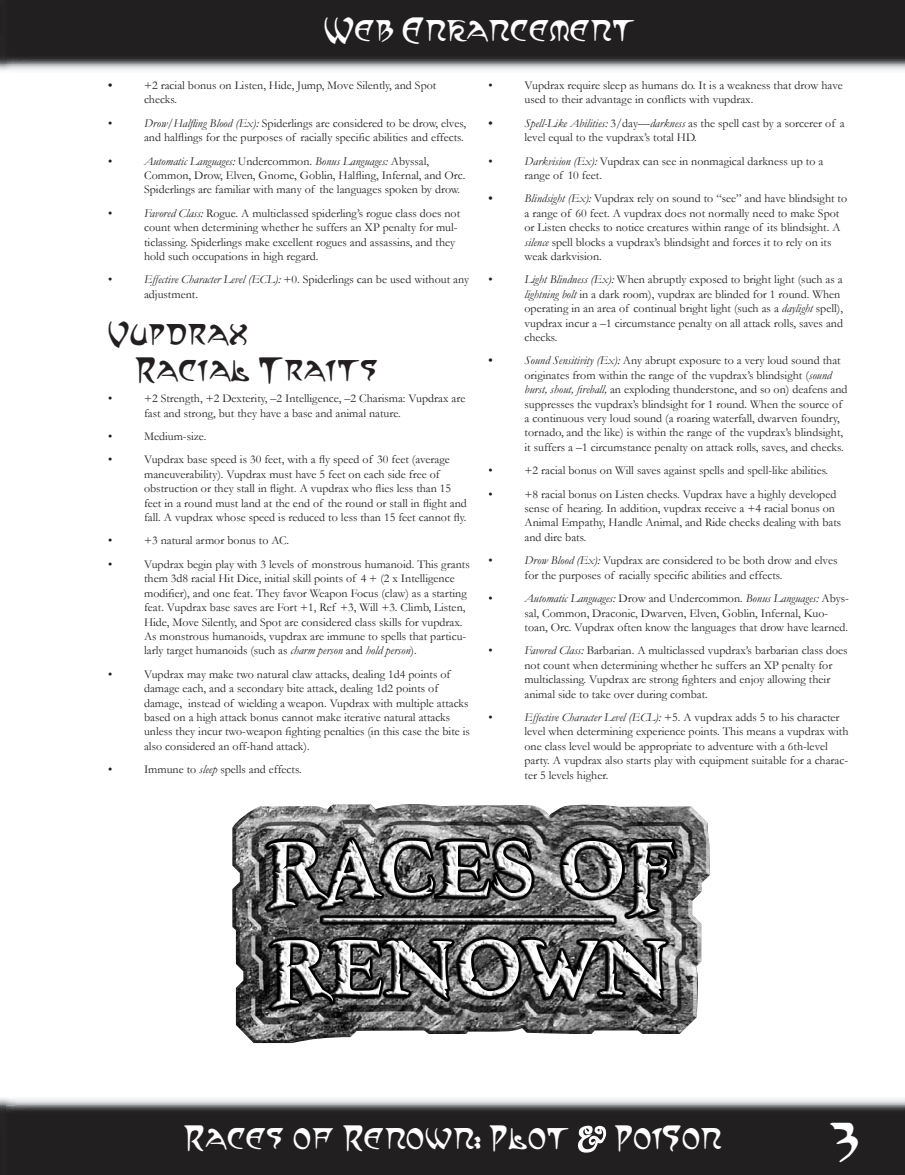
<style>
.page{position:relative;width:905px;height:1175px;background:#fff}
.page>*{position:absolute;margin:0;border:0;box-sizing:border-box;transform-origin:0 0}
.t1{font:39px "Moravia";color:#fff}
.t2{font:27px "Moravia";color:#fff}
.t3{font:27px/36px "Moravia";color:#231f20}
.t4{font:12px/14.4px "Garamond";color:#231f20}
.t5{font:700 12px "Garamond";color:#231f20}
.s1{font-style:italic}
.s2{font-family:"Summerisle";font-size:43.5px}
</style>
<div class="page">
<img style="left:0;top:0;width:904px;height:71px">
<img style="left:6px;top:1098px;width:898px;height:76px">
<img style="left:0;top:1098px;width:16px;height:8px">
<img style="left:0;top:1106px;width:6px;height:68px">
<svg style="left:577px;top:1123px;width:30px;height:30px"></svg>
<img style="left:232px;top:804px;width:478px;height:239px">
<img style="left:267px;top:840px;width:166px;height:69px">
<h2 class="t2" style="left:324px;top:13px;width:312px">Web Enhancement</h2>
<p class="t5" style="left:108px;top:77px;width:6px">•</p>
<p class="t4" style="left:144px;top:78px;width:294px">+2 racial bonus on Listen, Hide, Jump, Move Silently, and Spot checks.</p>
<p class="t4" style="left:108px;top:115px;width:6px">•</p>
<p class="t4" style="left:144px;top:115px;width:323px"><span class="s1">Drow/Halfling Blood (Ex):</span> Spiderlings are considered to be drow, elves, and halflings for the purposes of racially specific abilities and effects.</p>
<p class="t4" style="left:108px;top:153px;width:6px">•</p>
<p class="t4" style="left:144px;top:153px;width:323px"><span class="s1">Automatic Languages:</span> Undercommon. <span class="s1">Bonus Languages:</span> Abyssal,<br>Common, Drow, Elven, Gnome, Goblin, Halfling, Infernal, and Orc.<br>Spiderlings are familiar with many of the languages spoken by drow.</p>
<p class="t4" style="left:108px;top:205px;width:6px">•</p>
<p class="t4" style="left:144px;top:205px;width:317px"><span class="s1">Favored Class:</span> Rogue. A multiclassed spiderling’s rogue class does not count when determining whether he suffers an XP penalty for mul&shy;ticlassing. Spiderlings make excellent rogues and assassins, and they hold such occupations in high regard.</p>
<p class="t4" style="left:108px;top:272px;width:6px">•</p>
<p class="t4" style="left:144px;top:272px;width:326px"><span class="s1">Effective Character Level (ECL):</span> +0. Spiderlings can be used without any adjustment.</p>
<h2 class="t3" style="left:135px;top:315px;width:244px;text-indent:-27px">Vupdrax<br>Racial Traits</h2>
<p class="t4" style="left:108px;top:391px;width:6px">•</p>
<p class="t4" style="left:144px;top:391px;width:323px">+2 Strength, +2 Dexterity, –2 Intelligence, –2 Charisma: Vupdrax are fast and strong, but they have a base and animal nature.</p>
<p class="t4" style="left:108px;top:429px;width:6px">•</p>
<p class="t4" style="left:144px;top:429px;width:64px">Medium-size.</p>
<p class="t4" style="left:108px;top:452px;width:6px">•</p>
<p class="t4" style="left:144px;top:452px;width:324px">Vupdrax base speed is 30 feet, with a fly speed of 30 feet (average maneuverability). Vupdrax must have 5 feet on each side free of obstruction or they stall in flight. A vupdrax who flies less than 15 feet in a round must land at the end of the round or stall in flight and fall. A vupdrax whose speed is reduced to less than 15 feet cannot fly.</p>
<p class="t4" style="left:108px;top:533px;width:6px">•</p>
<p class="t4" style="left:144px;top:533px;width:147px">+3 natural armor bonus to AC.</p>
<p class="t4" style="left:108px;top:556px;width:6px">•</p>
<p class="t4" style="left:144px;top:556px;width:327px">Vupdrax begin play with 3 levels of monstrous humanoid. This grants them 3d8 racial Hit Dice, initial skill points of 4 + (2 x Intelligence modifier), and one feat. They favor Weapon Focus (claw) as a starting feat. Vupdrax base saves are Fort +1, Ref +3, Will +3. Climb, Listen, Hide, Move Silently, and Spot are considered class skills for vupdrax.<br>As monstrous humanoids, vupdrax are immune to spells that particu&shy;larly target humanoids (such as <span class="s1">charm person</span> and <span class="s1">hold person</span>).</p>
<p class="t4" style="left:108px;top:666px;width:6px">•</p>
<p class="t4" style="left:144px;top:666px;width:327px">Vupdrax may make two natural claw attacks, dealing 1d4 points of damage each, and a secondary bite attack, dealing 1d2 points of damage, instead of wielding a weapon. Vupdrax with multiple attacks based on a high attack bonus cannot make iterative natural attacks unless they incur two-weapon fighting penalties (in this case the bite is also considered an off-hand attack).</p>
<p class="t4" style="left:108px;top:762px;width:6px">•</p>
<p class="t4" style="left:144px;top:762px;width:159px">Immune to <span class="s1">sleep</span> spells and effects.</p>
<p class="t4" style="left:488px;top:78px;width:6px">•</p>
<p class="t4" style="left:524px;top:78px;width:320px">Vupdrax require sleep as humans do. It is a weakness that drow have used to their advantage in conflicts with vupdrax.</p>
<p class="t5" style="left:488px;top:115px;width:6px">•</p>
<p class="t4" style="left:524px;top:115px;width:322px"><span class="s1">Spell-Like Abilities:</span> 3/day<span class="s1">—darkness</span> as the spell cast by a sorcerer of a level equal to the vupdrax’s total HD.</p>
<p class="t4" style="left:488px;top:153px;width:6px">•</p>
<p class="t4" style="left:524px;top:153px;width:300px"><span class="s1">Darkvision (Ex):</span> Vupdrax can see in nonmagical darkness up to a range of 10 feet.</p>
<p class="t5" style="left:488px;top:190px;width:6px">•</p>
<p class="t4" style="left:524px;top:191px;width:324px"><span class="s1">Blindsight (Ex):</span> Vupdrax rely on sound to “see” and have blindsight to a range of 60 feet. A vupdrax does not normally need to make Spot or Listen checks to notice creatures within range of its blindsight. A <span class="s1">silence</span> spell blocks a vupdrax’s blindsight and forces it to rely on its weak darkvision.</p>
<p class="t4" style="left:488px;top:272px;width:6px">•</p>
<p class="t4" style="left:524px;top:272px;width:320px"><span class="s1">Light Blindness (Ex):</span> When abruptly exposed to bright light (such as a <span class="s1">lightning bolt</span> in a dark room), vupdrax are blinded for 1 round. When operating in an area of continual bright light (such as a <span class="s1">daylight</span> spell), vupdrax incur a –1 circumstance penalty on all attack rolls, saves and checks.</p>
<p class="t5" style="left:488px;top:352px;width:6px">•</p>
<p class="t4" style="left:524px;top:353px;width:324px"><span class="s1">Sound Sensitivity (Ex):</span> Any abrupt exposure to a very loud sound that originates from within the range of the vupdrax’s blindsight (<span class="s1">sound burst, shout, fireball,</span> an exploding thunderstone, and so on) deafens and suppresses the vupdrax’s blindsight for 1 round. When the source of a continuous very loud sound (a roaring waterfall, dwarven foundry, tornado, and the like) is within the range of the vupdrax’s blindsight, it suffers a –1 circumstance penalty on attack rolls, saves, and checks.</p>
<p class="t4" style="left:488px;top:463px;width:6px">•</p>
<p class="t4" style="left:524px;top:463px;width:305px">+2 racial bonus on Will saves against spells and spell-like abilities.</p>
<p class="t4" style="left:488px;top:486px;width:6px">•</p>
<p class="t4" style="left:524px;top:486px;width:318px">+8 racial bonus on Listen checks. Vupdrax have a highly developed sense of hearing. In addition, vupdrax receive a +4 racial bonus on Animal Empathy, Handle Animal, and Ride checks dealing with bats and dire bats.</p>
<p class="t4" style="left:488px;top:553px;width:6px">•</p>
<p class="t4" style="left:524px;top:553px;width:314px"><span class="s1">Drow Blood (Ex):</span> Vupdrax are considered to be both drow and elves for the purposes of racially specific abilities and effects.</p>
<p class="t4" style="left:488px;top:591px;width:6px">•</p>
<p class="t4" style="left:524px;top:591px;width:326px"><span class="s1">Automatic Languages:</span> Drow and Undercommon. <span class="s1">Bonus Languages:</span> Abys&shy;sal, Common, Draconic, Dwarven, Elven, Goblin, Infernal, Kuo&shy;toan, Orc. Vupdrax often know the languages that drow have learned.</p>
<p class="t4" style="left:488px;top:643px;width:6px">•</p>
<p class="t4" style="left:524px;top:643px;width:324px"><span class="s1">Favored Class:</span> Barbarian. A multiclassed vupdrax’s barbarian class does not count when determining whether he suffers an XP penalty for multiclassing. Vupdrax are strong fighters and enjoy allowing their animal side to take over during combat.</p>
<p class="t4" style="left:488px;top:709px;width:6px">•</p>
<p class="t4" style="left:524px;top:709px;width:325px"><span class="s1">Effective Character Level (ECL):</span> +5. A vupdrax adds 5 to his character level when determining experience points. This means a vupdrax with one class level would be appropriate to adventure with a 6th-level party. A vupdrax also starts play with equipment suitable for a charac&shy;ter 5 levels higher.</p>
<h2 class="t2" style="left:184px;top:1120px;width:539px">Races of Renown: Plot <span class="s2">&amp;</span> PoiSon</h2>
<h1 class="t1" style="left:829px;top:1116px;width:31px">3</h1>
</div>
